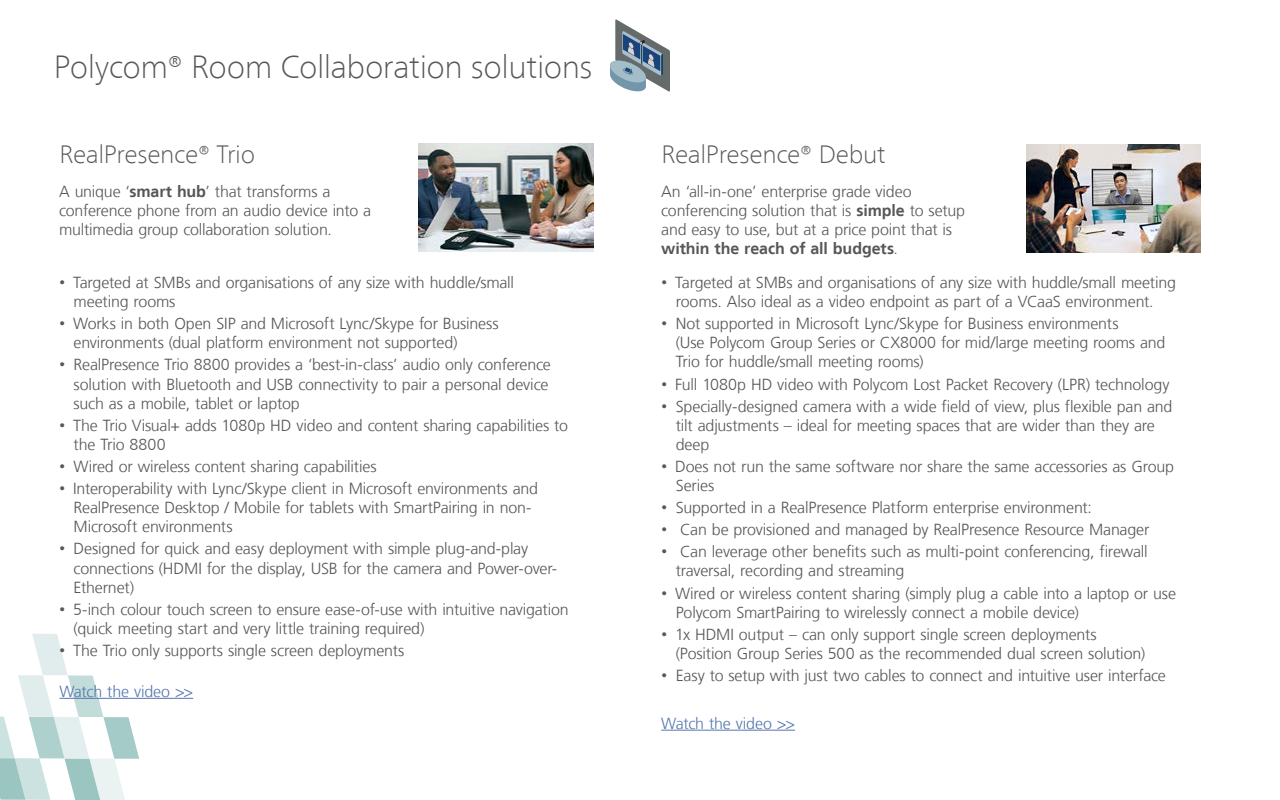
<style>
.page{position:relative;width:1280px;height:800px;background:#fff}
.page>*{position:absolute;margin:0;border:0;box-sizing:border-box;transform-origin:0 0}
.t1{font:100 32px "Frutiger Neue LT Com";letter-spacing:-.015em;color:#575756}
.t2{font:100 25px "Frutiger Neue LT Com";letter-spacing:-.015em;color:#575756}
.t3{font:300 16px/19.2px "Frutiger LT";letter-spacing:-.01em;color:#575756}
.t4{font:300 16px "Frutiger LT";letter-spacing:-.01em;color:#5576af}
.s1{font-weight:700}
.s2{font-family:"Arial";font-weight:400}
</style>
<div class="page">
<svg style="left:0;top:634px;width:139px;height:166px"></svg>
<img style="left:418px;top:144px;width:175px;height:108px">
<svg style="left:610px;top:19px;width:60px;height:73px"></svg>
<img style="left:1026px;top:145px;width:175px;height:108px">
<hr style="left:661px;top:730px;width:134px;height:1px;background:#5576af">
<hr style="left:59px;top:698px;width:134px;height:1px;background:#5576af">
<h1 class="t1" style="left:54px;top:48px;width:540px">Polycom® Room Collaboration solutions</h1>
<h2 class="t2" style="left:59px;top:139px;width:197px">RealPresence® Trio</h2>
<p class="t3" style="left:59px;top:182px;width:314px">A unique ‘<span class="s1">smart hub</span>’ that transforms a conference phone from an audio device into a multimedia group collaboration solution.</p>
<p class="t3" style="left:74px;top:273px;width:442px;text-indent:-14px"><span class="s2">•</span> Targeted at SMBs and organisations of any size with huddle/small meeting rooms</p>
<p class="t3" style="left:74px;top:314px;width:426px;text-indent:-14px"><span class="s2">•</span> Works in both Open SIP and Microsoft Lync/Skype for Business environments (dual platform environment not supported)</p>
<p class="t3" style="left:74px;top:355px;width:479px;text-indent:-14px"><span class="s2">•</span> RealPresence Trio 8800 provides a ‘best-in-class’ audio only conference solution with Bluetooth and USB connectivity to pair a personal device such as a mobile, tablet or laptop</p>
<p class="t3" style="left:74px;top:416px;width:496px;text-indent:-14px"><span class="s2">•</span> The Trio Visual+ adds 1080p HD video and content sharing capabilities to the Trio 8800</p>
<p class="t3" style="left:59px;top:457px;width:319px"><span class="s2">•</span> Wired or wireless content sharing capabilities</p>
<p class="t3" style="left:74px;top:479px;width:466px;text-indent:-14px"><span class="s2">•</span> Interoperability with Lync/Skype client in Microsoft environments and<br>RealPresence Desktop / Mobile for tablets with SmartPairing in non-<br>Microsoft environments</p>
<p class="t3" style="left:74px;top:540px;width:485px;text-indent:-14px"><span class="s2">•</span> Designed for quick and easy deployment with simple plug-and-play connections (HDMI for the display, USB for the camera and Power-over-<br>Ethernet)</p>
<p class="t3" style="left:74px;top:600px;width:497px;text-indent:-14px"><span class="s2">•</span> 5-inch colour touch screen to ensure ease-of-use with intuitive navigation (quick meeting start and very little training required)</p>
<p class="t3" style="left:59px;top:641px;width:346px"><span class="s2">•</span> The Trio only supports single screen deployments</p>
<p class="t4" style="left:59px;top:683px;width:135px">Watch the video &gt;&gt;</p>
<h2 class="t2" style="left:662px;top:139px;width:226px">RealPresence® Debut</h2>
<p class="t3" style="left:661px;top:182px;width:305px">An ‘all-in-one’ enterprise grade video conferencing solution that is <span class="s1">simple</span> to setup and easy to use, but at a price point that is <span class="s1">within the reach of all budgets</span>.</p>
<p class="t3" style="left:662px;top:273px;width:516px;text-align:center"><span class="s2">•</span> Targeted at SMBs and organisations of any size with huddle/small meeting rooms. Also ideal as a video endpoint as part of a VCaaS environment.</p>
<p class="t3" style="left:676px;top:314px;width:491px;text-indent:-14px"><span class="s2">•</span> Not supported in Microsoft Lync/Skype for Business environments<br>(Use Polycom Group Series or CX8000 for mid/large meeting rooms and<br>Trio for huddle/small meeting rooms)</p>
<p class="t3" style="left:662px;top:375px;width:509px"><span class="s2">•</span> Full 1080p HD video with Polycom Lost Packet Recovery (LPR) technology</p>
<p class="t3" style="left:676px;top:397px;width:498px;text-indent:-14px"><span class="s2">•</span> Specially-designed camera with a wide field of view, plus flexible pan and tilt adjustments – ideal for meeting spaces that are wider than they are deep</p>
<p class="t3" style="left:676px;top:457px;width:500px;text-indent:-14px"><span class="s2">•</span> Does not run the same software nor share the same accessories as Group<br>Series</p>
<p class="t3" style="left:662px;top:498px;width:432px"><span class="s2">•</span> Supported in a RealPresence Platform enterprise environment:</p>
<p class="t3" style="left:662px;top:520px;width:489px"><span class="s2">•</span> Can be provisioned and managed by RealPresence Resource Manager</p>
<p class="t3" style="left:676px;top:542px;width:473px;text-indent:-14px"><span class="s2">•</span> Can leverage other benefits such as multi-point conferencing, firewall traversal, recording and streaming</p>
<p class="t3" style="left:676px;top:584px;width:502px;text-indent:-14px"><span class="s2">•</span> Wired or wireless content sharing (simply plug a cable into a laptop or use<br>Polycom SmartPairing to wirelessly connect a mobile device)</p>
<p class="t3" style="left:676px;top:625px;width:471px;text-indent:-14px"><span class="s2">•</span> 1x HDMI output – can only support single screen deployments (Position Group Series 500 as the recommended dual screen solution)</p>
<p class="t3" style="left:662px;top:666px;width:506px"><span class="s2">•</span> Easy to setup with just two cables to connect and intuitive user interface</p>
<p class="t4" style="left:661px;top:714px;width:135px">Watch the video &gt;&gt;</p>
</div>
